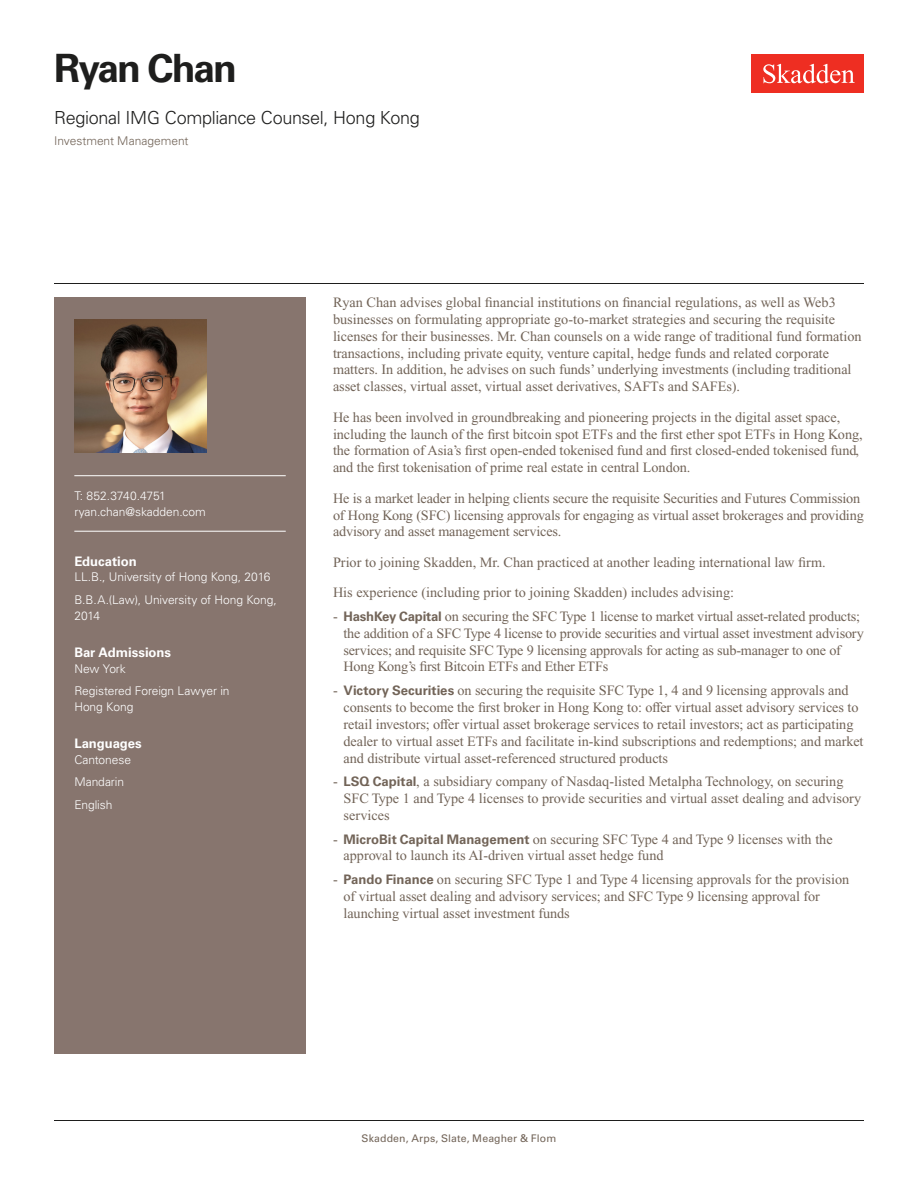
<style>
.page{position:relative;width:918px;height:1188px;background:#fff}
.page>*{position:absolute;margin:0;border:0;box-sizing:border-box;transform-origin:0 0}
.Name{font:700 39px "Univers LT Std";letter-spacing:-.055em;color:#1e1e1d}
.Title_and_Office{font:300 18px "Univers LT Std";letter-spacing:-.015em;color:#1e1e1d}
.Main_Body_Bulleted{font:14.25px/16.8px "Times New Roman PS Std";letter-spacing:-.005em;color:#726458}
.Main_Body{font:14.25px/16.8px "Times New Roman PS Std";letter-spacing:-.005em;color:#726458}
.Bar_Admission_Education{font:700 13.2px "Univers LT Std";letter-spacing:-.005em;color:#fff}
.Sidebar_text{font:300 12px/15.8px "Univers LT Std";letter-spacing:-.005em;color:#fff}
.Email{font:300 12px "Univers LT Std";letter-spacing:-.005em;color:#fff}
.Practice{font:300 12px "Univers LT Std";color:#726458}
.Phone_Number{font:300 12px "Univers LT Std";letter-spacing:-.005em;color:#fff}
.Folio{font:10.5px "Univers LT Std";letter-spacing:.01em;color:#726458}
.s1{font-family:"Univers LT Std";font-weight:700;font-size:13.2px}
</style>
<div class="page">
<div style="left:752px;top:54px;width:112px;height:39px;background:#ee2e22"></div>
<svg style="left:763px;top:64px;width:92px;height:19px"></svg>
<div style="left:54px;top:297px;width:252px;height:756px;background:#87756e"></div>
<hr style="left:74px;top:475px;width:212px;height:1px;background:#fff">
<hr style="left:74px;top:531px;width:212px;height:1px;background:#fff">
<img style="left:74px;top:320px;width:132px;height:132px">
<hr style="left:54px;top:1120px;width:810px;height:1px;background:#1e1e1d">
<hr style="left:54px;top:283px;width:810px;height:1px;background:#1e1e1d">
<h1 class="Name" style="left:54px;top:46px;width:184px">Ryan Chan</h1>
<h2 class="Title_and_Office" style="left:54px;top:107px;width:367px">Regional IMG Compliance Counsel, Hong Kong</h2>
<h3 class="Practice" style="left:54px;top:134px;width:136px">Investment Management</h3>
<p class="Phone_Number" style="left:74px;top:489px;width:93px">T: 852.3740.4751</p>
<p class="Email" style="left:74px;top:504px;width:133px">ryan.chan@skadden.com</p>
<p class="Bar_Admission_Education" style="left:74px;top:553px;width:64px">Education</p>
<p class="Sidebar_text" style="left:74px;top:569px;width:198px">LL.B., University of Hong Kong, 2016</p>
<p class="Sidebar_text" style="left:74px;top:592px;width:204px">B.B.A.(Law), University of Hong Kong,<br>2014</p>
<p class="Bar_Admission_Education" style="left:74px;top:644px;width:98px">Bar Admissions</p>
<p class="Sidebar_text" style="left:74px;top:660px;width:53px">New York</p>
<p class="Sidebar_text" style="left:74px;top:683px;width:157px">Registered Foreign Lawyer in<br>Hong Kong</p>
<p class="Bar_Admission_Education" style="left:74px;top:736px;width:69px">Languages</p>
<p class="Sidebar_text" style="left:74px;top:752px;width:58px">Cantonese</p>
<p class="Sidebar_text" style="left:74px;top:774px;width:51px">Mandarin</p>
<p class="Sidebar_text" style="left:74px;top:797px;width:40px">English</p>
<p class="Main_Body" style="left:333px;top:294px;width:530px">Ryan Chan advises global financial institutions on financial regulations, as well as Web3 businesses on formulating appropriate go-to-market strategies and securing the requisite licenses for their businesses. Mr. Chan counsels on a wide range of traditional fund formation transactions, including private equity, venture capital, hedge funds and related corporate matters. In addition, he advises on such funds’ underlying investments (including traditional asset classes, virtual asset, virtual asset derivatives, SAFTs and SAFEs).</p>
<p class="Main_Body" style="left:333px;top:409px;width:531px">He has been involved in groundbreaking and pioneering projects in the digital asset space, including the launch of the first bitcoin spot ETFs and the first ether spot ETFs in Hong Kong, the formation of Asia’s first open-ended tokenised fund and first closed-ended tokenised fund, and the first tokenisation of prime real estate in central London.</p>
<p class="Main_Body" style="left:333px;top:490px;width:532px">He is a market leader in helping clients secure the requisite Securities and Futures Commission of Hong Kong (SFC) licensing approvals for engaging as virtual asset brokerages and providing advisory and asset management services.</p>
<p class="Main_Body" style="left:333px;top:554px;width:494px">Prior to joining Skadden, Mr. Chan practiced at another leading international law firm.</p>
<p class="Main_Body" style="left:333px;top:584px;width:403px">His experience (including prior to joining Skadden) includes advising:</p>
<p class="Main_Body_Bulleted" style="left:344px;top:608px;width:522px;text-indent:-10px">- <span class="s1">HashKey Capital</span> on securing the SFC Type 1 license to market virtual asset-related products; the addition of a SFC Type 4 license to provide securities and virtual asset investment advisory services; and requisite SFC Type 9 licensing approvals for acting as sub-manager to one of Hong Kong’s first Bitcoin ETFs and Ether ETFs</p>
<p class="Main_Body_Bulleted" style="left:344px;top:682px;width:522px;text-indent:-10px">- <span class="s1">Victory Securities</span> on securing the requisite SFC Type 1, 4 and 9 licensing approvals and consents to become the first broker in Hong Kong to: offer virtual asset advisory services to retail investors; offer virtual asset brokerage services to retail investors; act as participating dealer to virtual asset ETFs and facilitate in-kind subscriptions and redemptions; and market and distribute virtual asset-referenced structured products</p>
<p class="Main_Body_Bulleted" style="left:344px;top:773px;width:519px;text-indent:-10px">- <span class="s1">LSQ Capital</span>, a subsidiary company of Nasdaq-listed Metalpha Technology, on securing<br>SFC Type 1 and Type 4 licenses to provide securities and virtual asset dealing and advisory services</p>
<p class="Main_Body_Bulleted" style="left:344px;top:830px;width:491px;text-indent:-10px">- <span class="s1">MicroBit Capital Management</span> on securing SFC Type 4 and Type 9 licenses with the approval to launch its AI-driven virtual asset hedge fund</p>
<p class="Main_Body_Bulleted" style="left:344px;top:871px;width:507px;text-indent:-10px">- <span class="s1">Pando Finance</span> on securing SFC Type 1 and Type 4 licensing approvals for the provision of virtual asset dealing and advisory services; and SFC Type 9 licensing approval for launching virtual asset investment funds</p>
<p class="Folio" style="left:362px;top:1132px;width:196px">Skadden, Arps, Slate, Meagher &amp; Flom</p>
</div>
